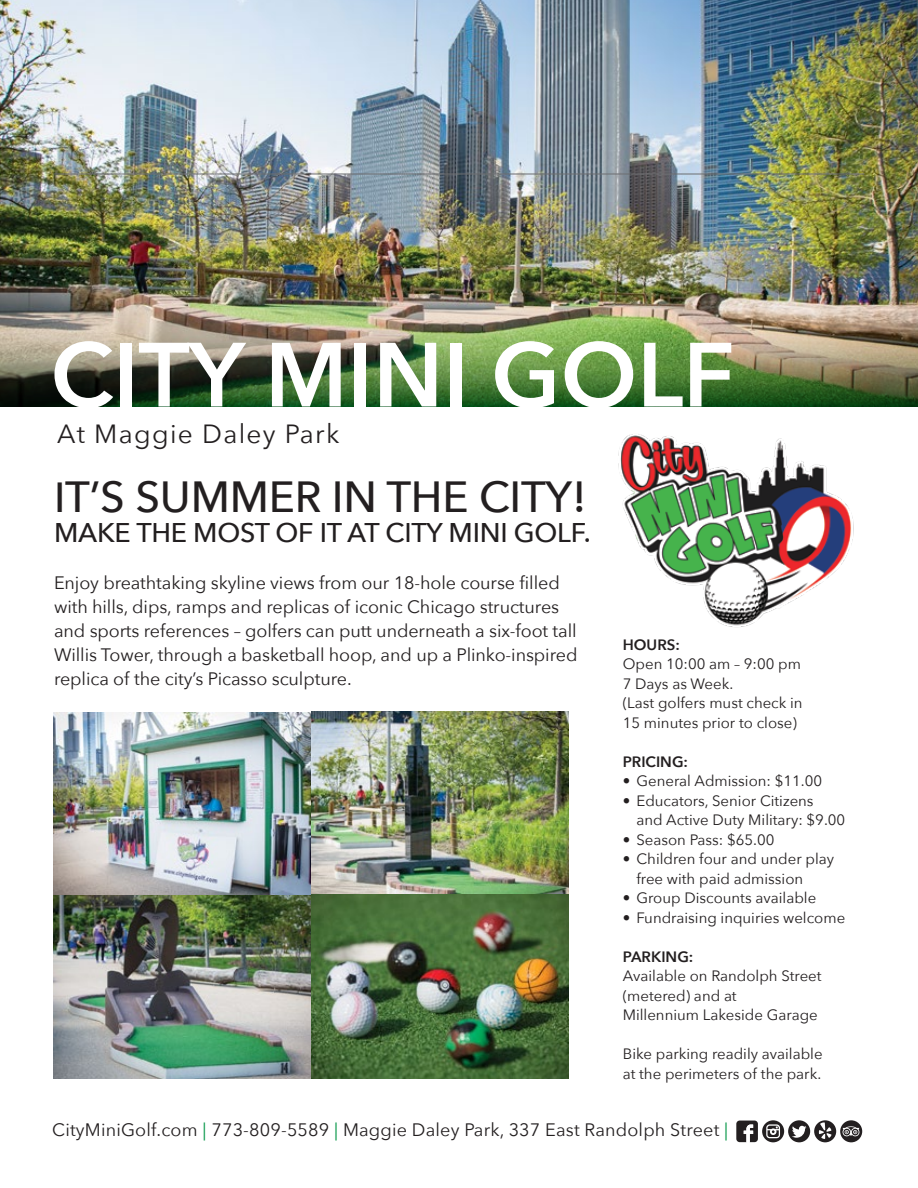
<style>
.page{position:relative;width:918px;height:1188px;background:#fff}
.page>*{position:absolute;margin:0;border:0;box-sizing:border-box;transform-origin:0 0}
.t1{font:600 90px "Avenir Next";color:#fff}
.t2{font:500 43.5px "Avenir Next";letter-spacing:-.005em;color:#231f20}
.t3{font:500 27px "Avenir Next";letter-spacing:-.01em;color:#231f20}
.t4{font:26.25px "Avenir Next";letter-spacing:.05em;color:#231f20}
.t5{font:18px/24px "Avenir Next";letter-spacing:-.005em;color:#231f20}
.t6{font:15px/19.5px "Avenir Next";color:#231f20}
.t7{font:600 15px "Avenir Next";color:#231f20}
.s1{font-size:42px}
.s2{color:#009444}
</style>
<div class="page">
<img style="left:0;top:0;width:918px;height:318px">
<img style="left:0;top:318px;width:918px;height:88px">
<img style="left:608px;top:406px;width:256px;height:222px">
<hr style="left:54px;top:174px;width:810px;height:1px;background:#6d6e71">
<img style="left:53px;top:713px;width:258px;height:365px">
<img style="left:311px;top:711px;width:258px;height:367px">
<div style="left:788px;top:1120px;width:22px;height:22px;background:#231f20;border-radius:50%"></div>
<svg style="left:792px;top:1126px;width:14px;height:12px"></svg>
<svg style="left:736px;top:1121px;width:22px;height:21px"></svg>
<svg style="left:762px;top:1120px;width:22px;height:22px"></svg>
<svg style="left:766px;top:1124px;width:14px;height:14px"></svg>
<svg style="left:768px;top:1126px;width:11px;height:11px"></svg>
<svg style="left:814px;top:1120px;width:22px;height:22px"></svg>
<svg style="left:819px;top:1122px;width:12px;height:17px"></svg>
<svg style="left:840px;top:1120px;width:22px;height:22px"></svg>
<h1 class="t1" style="left:51px;top:298px;width:686px">CITY MINI GOLF</h1>
<h3 class="t4" style="left:57px;top:411px;width:284px">At Maggie Daley Park</h3>
<h2 class="t2" style="left:54px;top:460px;width:534px"><span class="s1">I</span>T’S SUMMER IN THE CITY!</h2>
<h3 class="t3" style="left:54px;top:510px;width:538px">MAKE THE MOST OF IT AT CITY MINI GOLF.</h3>
<p class="t5" style="left:54px;top:570px;width:525px">Enjoy breathtaking skyline views from our 18-hole course filled with hills, dips, ramps and replicas of iconic Chicago structures and sports references – golfers can putt underneath a six-foot tall Willis Tower, through a basketball hoop, and up a Plinko-inspired replica of the city’s Picasso sculpture.</p>
<p class="t7" style="left:623px;top:632px;width:59px">HOURS:</p>
<p class="t6" style="left:623px;top:654px;width:181px">Open 10:00 am – 9:00 pm<br>7 Days as Week.<br>(Last golfers must check in<br>15 minutes prior to close)</p>
<p class="t7" style="left:623px;top:749px;width:67px">PRICING:</p>
<p class="t6" style="left:623px;top:771px;width:201px">• General Admission: $11.00</p>
<p class="t6" style="left:637px;top:790px;width:210px;text-indent:-14px">• Educators, Senior Citizens<br>and Active Duty Military: $9.00</p>
<p class="t6" style="left:623px;top:829px;width:153px">• Season Pass: $65.00</p>
<p class="t6" style="left:637px;top:849px;width:199px;text-indent:-14px">• Children four and under play free with paid admission</p>
<p class="t6" style="left:623px;top:888px;width:195px">• Group Discounts available</p>
<p class="t6" style="left:623px;top:907px;width:224px">• Fundraising inquiries welcome</p>
<p class="t7" style="left:623px;top:944px;width:72px">PARKING:</p>
<p class="t6" style="left:623px;top:966px;width:200px">Available on Randolph Street (metered) and at<br>Millennium Lakeside Garage</p>
<p class="t6" style="left:623px;top:1044px;width:201px">Bike parking readily available at the perimeters of the park.</p>
<p class="t5" style="left:52px;top:1117px;width:678px">CityMiniGolf.com <span class="s2">|</span> 773-809-5589 <span class="s2">|</span> Maggie Daley Park, 337 East Randolph Street <span class="s2">|</span></p>
</div>
